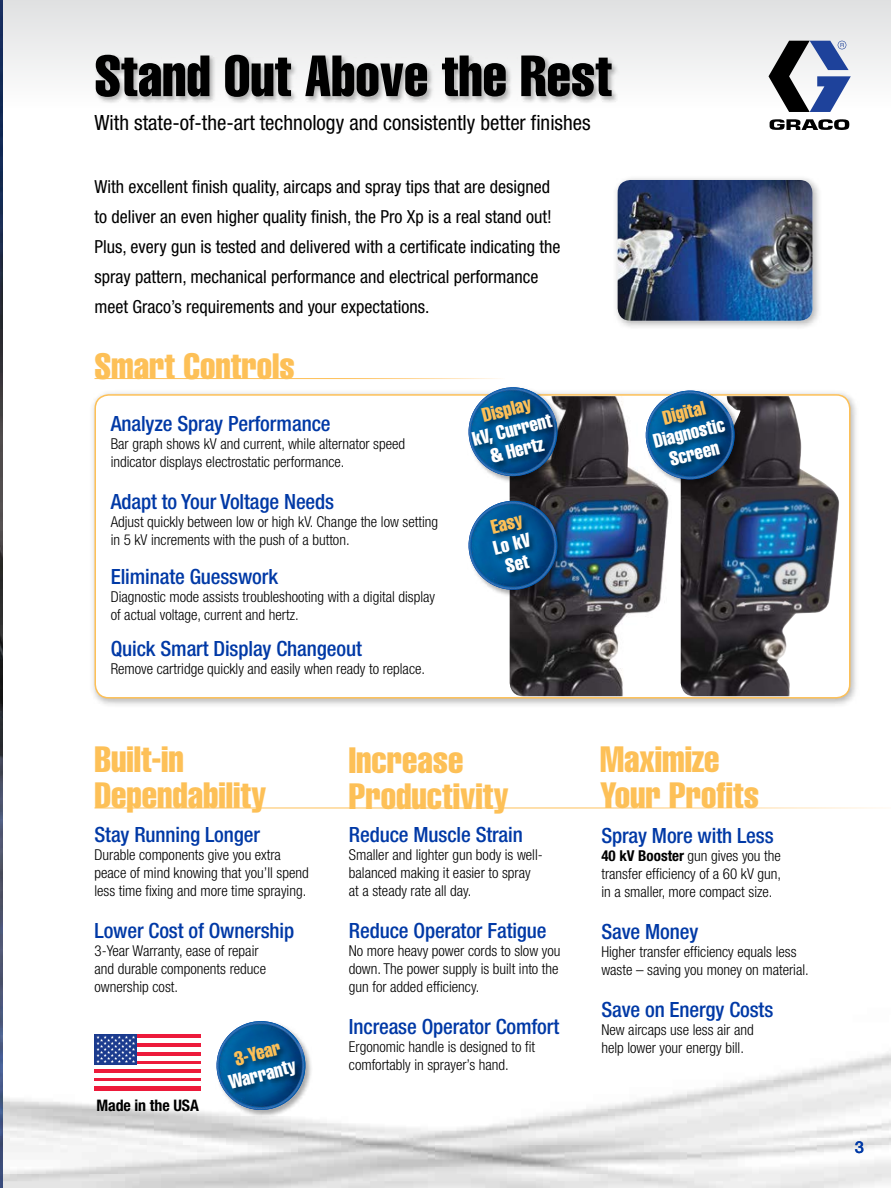
<style>
.page{position:relative;width:891px;height:1188px;background:#fff}
.page>*{position:absolute;margin:0;border:0;box-sizing:border-box;transform-origin:0 0}
.t1{font:57px "Helvetica LT Std Comp";color:#000}
.t2{font:36px/36px "Helvetica LT Std Comp";color:#fdc057}
.t3{font:500 condensed 21px "Helvetica Neue LT Std";letter-spacing:-.005em;color:#0039a6}
.t4{font:condensed 21px "Helvetica Neue LT Std";color:#000}
.t5{font:19.5px/21px "Helvetica LT Std Comp";color:#fff;text-align:center}
.t6{font:19.5px "Helvetica LT Std Comp";color:#fdc057}
.t7{font:condensed 18px/30px "Helvetica Neue LT Std";color:#000}
.t8{font:500 16.5px "Helvetica Neue LT Std";color:#0039a6}
.t9{font:700 condensed 15.9px "Helvetica Neue LT Std";letter-spacing:-.005em;color:#000}
.t10{font:300 condensed 15px/18px "Helvetica Neue LT Std";color:#000}
.s1{font-weight:700}
</style>
<div class="page">
<img style="left:2px;top:958px;width:889px;height:230px">
<div style="left:0;top:0;width:891px;height:108px;background:linear-gradient(to bottom,#dfe0e1,#fcfcfc)"></div>
<img style="left:0;top:0;width:2px;height:1188px">
<div style="left:90px;top:389px;width:770px;height:319px;background:#000;opacity:.3"></div>
<div style="left:95px;top:395px;width:755px;height:303px;background:#fff;border-radius:14px"></div>
<div style="left:94px;top:394px;width:756px;height:305px;border:2px solid #fdc057;border-radius:14px"></div>
<img style="left:681px;top:396px;width:160px;height:300px">
<img style="left:510px;top:396px;width:159px;height:300px">
<div style="left:215px;top:1020px;width:98px;height:98px;background:#000;opacity:.34"></div>
<svg style="left:211px;top:1015px;width:100px;height:6px"></svg>
<img style="left:211px;top:1021px;width:100px;height:95px">
<div style="left:227px;top:1043px;width:76px;height:52px;background:#000;opacity:.42"></div>
<div style="left:467px;top:500px;width:98px;height:97px;background:#000;opacity:.34"></div>
<svg style="left:467px;top:495px;width:96px;height:6px"></svg>
<img style="left:467px;top:501px;width:96px;height:95px">
<div style="left:489px;top:514px;width:48px;height:66px;background:#000;opacity:.42"></div>
<div style="left:644px;top:389px;width:98px;height:98px;background:#000;opacity:.34"></div>
<svg style="left:640px;top:389px;width:101px;height:2px"></svg>
<img style="left:640px;top:391px;width:101px;height:94px">
<div style="left:652px;top:400px;width:81px;height:73px;background:#000;opacity:.42"></div>
<div style="left:467px;top:386px;width:98px;height:98px;background:#000;opacity:.34"></div>
<svg style="left:467px;top:386px;width:96px;height:1px"></svg>
<img style="left:463px;top:387px;width:100px;height:95px">
<div style="left:471px;top:399px;width:89px;height:71px;background:#000;opacity:.42"></div>
<div style="left:95px;top:53px;width:525px;height:51px;background:#000;opacity:.3"></div>
<div style="left:94px;top:1034px;width:107px;height:5px;background:#ed1a3b"></div>
<hr style="left:94px;top:1043px;width:107px;height:4px;background:#ed1a3b">
<hr style="left:94px;top:1052px;width:107px;height:4px;background:#ed1a3b">
<div style="left:94px;top:1060px;width:107px;height:5px;background:#ed1a3b"></div>
<hr style="left:94px;top:1069px;width:107px;height:4px;background:#ed1a3b">
<div style="left:94px;top:1077px;width:107px;height:5px;background:#ed1a3b"></div>
<hr style="left:94px;top:1086px;width:107px;height:4px;background:#ed1a3b">
<hr style="left:94px;top:1039px;width:107px;height:4px;background:#fff">
<div style="left:94px;top:1047px;width:107px;height:5px;background:#fff"></div>
<hr style="left:94px;top:1056px;width:107px;height:4px;background:#fff">
<hr style="left:94px;top:1065px;width:107px;height:4px;background:#fff">
<hr style="left:94px;top:1073px;width:107px;height:4px;background:#fff">
<hr style="left:94px;top:1082px;width:107px;height:4px;background:#fff">
<div style="left:94px;top:1034px;width:43px;height:31px;background:#1b3b8e"></div>
<svg style="left:96px;top:1036px;width:39px;height:27px"></svg>
<svg style="left:769px;top:41px;width:82px;height:71px"></svg>
<svg style="left:770px;top:119px;width:80px;height:11px"></svg>
<div style="left:613px;top:175px;width:209px;height:155px;background:#000;opacity:.3"></div>
<img style="left:618px;top:180px;width:195px;height:141px">
<h1 class="t1" style="left:94px;top:40px;width:519px">Stand Out Above the Rest</h1>
<h3 class="t4" style="left:94px;top:111px;width:498px">With state-of-the-art technology and consistently better finishes</h3>
<p class="t7" style="left:94px;top:171px;width:467px">With excellent finish quality, aircaps and spray tips that are designed to deliver an even higher quality finish, the Pro Xp is a real stand out!<br>Plus, every gun is tested and delivered with a certificate indicating the spray pattern, mechanical performance and electrical performance meet Graco’s requirements and your expectations.</p>
<h2 class="t2" style="left:94px;top:347px;width:202px">Smart Controls</h2>
<h3 class="t3" style="left:111px;top:411px;width:221px">Analyze Spray Performance</h3>
<p class="t10" style="left:111px;top:434px;width:296px">Bar graph shows kV and current, while alternator speed indicator displays electrostatic performance.</p>
<h3 class="t3" style="left:111px;top:489px;width:225px">Adapt to Your Voltage Needs</h3>
<p class="t10" style="left:111px;top:512px;width:329px">Adjust quickly between low or high kV. Change the low setting in 5 kV increments with the push of a button.</p>
<h3 class="t3" style="left:111px;top:564px;width:169px">Eliminate Guesswork</h3>
<p class="t10" style="left:111px;top:588px;width:326px">Diagnostic mode assists troubleshooting with a digital display of actual voltage, current and hertz.</p>
<h3 class="t3" style="left:111px;top:636px;width:253px">Quick Smart Display Changeout</h3>
<p class="t10" style="left:111px;top:660px;width:316px">Remove cartridge quickly and easily when ready to replace.</p>
<h3 class="t6" style="left:480px;top:403px;width:52px;rotate:-14deg">Display</h3>
<h3 class="t5" style="left:470px;top:429px;width:82px;rotate:-14deg">kV, Current &amp; Hertz</h3>
<h3 class="t6" style="left:488px;top:515px;width:34px;rotate:-14deg">Easy</h3>
<h3 class="t5" style="left:491px;top:537px;width:39px;rotate:-14deg">Lo kV<br>Set</h3>
<h2 class="t2" style="left:94px;top:741px;width:174px">Built-in<br>Dependability</h2>
<h3 class="t3" style="left:94px;top:822px;width:167px">Stay Running Longer</h3>
<p class="t10" style="left:94px;top:846px;width:216px">Durable components give you extra peace of mind knowing that you’ll spend less time fixing and more time spraying.</p>
<h3 class="t3" style="left:94px;top:918px;width:201px">Lower Cost of Ownership</h3>
<p class="t10" style="left:94px;top:942px;width:173px">3-Year Warranty, ease of repair and durable components reduce ownership cost.</p>
<p class="t9" style="left:96px;top:1095px;width:104px">Made in the USA</p>
<h3 class="t6" style="left:232px;top:1047px;width:48px;rotate:-14deg">3-Year</h3>
<h3 class="t5" style="left:227px;top:1072px;width:70px;rotate:-14deg">Warranty</h3>
<h2 class="t2" style="left:349px;top:742px;width:162px">Increase<br>Productivity</h2>
<h3 class="t3" style="left:349px;top:822px;width:175px">Reduce Muscle Strain</h3>
<p class="t10" style="left:349px;top:846px;width:195px">Smaller and lighter gun body is well&shy;balanced making it easier to spray at a steady rate all day.</p>
<h3 class="t3" style="left:349px;top:918px;width:199px">Reduce Operator Fatigue</h3>
<p class="t10" style="left:349px;top:942px;width:213px">No more heavy power cords to slow you down. The power supply is built into the gun for added efficiency.</p>
<h3 class="t3" style="left:349px;top:1014px;width:212px">Increase Operator Comfort</h3>
<p class="t10" style="left:349px;top:1038px;width:188px">Ergonomic handle is designed to fit comfortably in sprayer’s hand.</p>
<h3 class="t6" style="left:660px;top:406px;width:45px;rotate:-14deg">Digital</h3>
<h3 class="t5" style="left:651px;top:431px;width:74px;rotate:-14deg">Diagnostic<br>Screen</h3>
<h2 class="t2" style="left:600px;top:741px;width:161px">Maximize<br>Your Profits</h2>
<h3 class="t3" style="left:601px;top:823px;width:174px">Spray More with Less</h3>
<p class="t10" style="left:601px;top:847px;width:181px;text-align:justify"><span class="s1">40 kV Booster</span> gun gives you the transfer efficiency of a 60 kV gun, in a smaller, more compact size.</p>
<h3 class="t3" style="left:601px;top:919px;width:98px">Save Money</h3>
<p class="t10" style="left:601px;top:943px;width:209px">Higher transfer efficiency equals less waste – saving you money on material.</p>
<h3 class="t3" style="left:601px;top:997px;width:173px">Save on Energy Costs</h3>
<p class="t10" style="left:601px;top:1021px;width:154px">New aircaps use less air and help lower your energy bill.</p>
<p class="t8" style="left:855px;top:1137px;width:11px">3</p>
</div>
